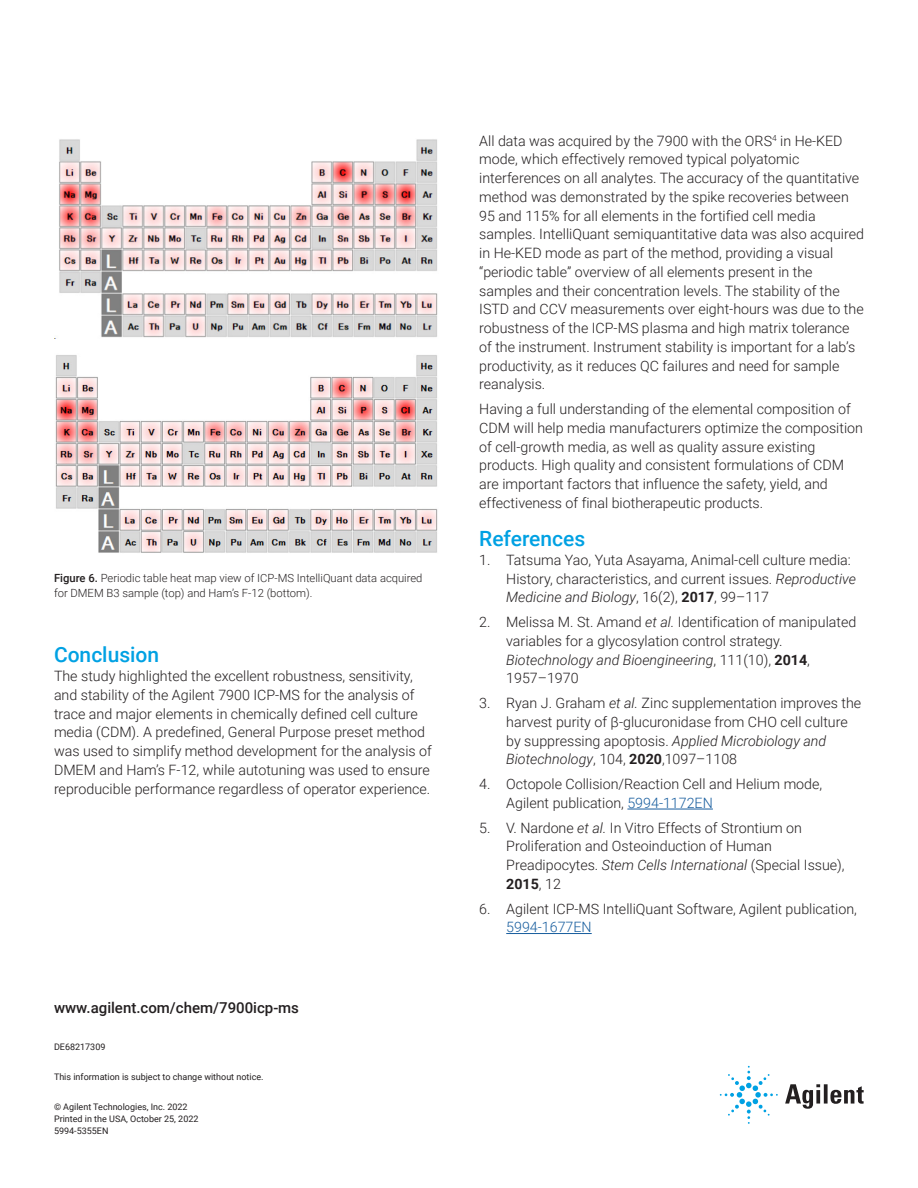
<style>
.page{position:relative;width:918px;height:1188px;background:#fff}
.page>*{position:absolute;margin:0;border:0;box-sizing:border-box;transform-origin:0 0}
.DATA_subhead_large_b{font:500 21px "Roboto";color:#00a1e3}
.DATA_url{font:500 15px "Roboto";color:#231f20}
.DATA_text_black{font:300 14.25px/18.8px "Roboto";color:#231f20}
.DATA_photo_caption{font:300 11.25px/15px "Roboto";color:#231f20}
.BROCHURE_Copyright{font:9px/12px "Roboto";color:#231f20}
.s1{font-weight:500}
.s2{font-style:italic}
.s3{font-weight:700}
.s4{color:#175d9e}
</style>
<div class="page">
<img style="left:54px;top:139px;width:384px;height:200px">
<img style="left:55px;top:355px;width:383px;height:198px">
<hr style="left:627px;top:809px;width:86px;height:1px;background:#175d9e">
<hr style="left:506px;top:933px;width:86px;height:1px;background:#175d9e">
<svg style="left:785px;top:1084px;width:79px;height:25px"></svg>
<svg style="left:720px;top:1066px;width:58px;height:58px"></svg>
<p class="DATA_photo_caption" style="left:54px;top:571px;width:370px"><span class="s1">Figure 6.</span> Periodic table heat map view of ICP-MS IntelliQuant data acquired for DMEM B3 sample (top) and Ham’s F-12 (bottom).</p>
<p class="DATA_subhead_large_b" style="left:54px;top:640px;width:107px">Conclusion</p>
<p class="DATA_text_black" style="left:54px;top:666px;width:380px">The study highlighted the excellent robustness, sensitivity, and stability of the Agilent 7900 ICP-MS for the analysis of trace and major elements in chemically defined cell culture media (CDM). A predefined, General Purpose preset method was used to simplify method development for the analysis of DMEM and Ham’s F-12, while autotuning was used to ensure reproducible performance regardless of operator experience.</p>
<p class="DATA_url" style="left:54px;top:997px;width:247px">www.agilent.com/chem/7900icp-ms</p>
<p class="BROCHURE_Copyright" style="left:54px;top:1040px;width:53px">DE68217309</p>
<p class="BROCHURE_Copyright" style="left:54px;top:1070px;width:211px">This information is subject to change without notice.</p>
<p class="BROCHURE_Copyright" style="left:54px;top:1100px;width:146px">© Agilent Technologies, Inc. 2022<br>Printed in the USA, October 25, 2022<br>5994-5355EN</p>
<p class="DATA_text_black" style="left:479px;top:131px;width:386px">All data was acquired by the 7900 with the ORS<sup>4</sup> in He-KED mode, which effectively removed typical polyatomic interferences on all analytes. The accuracy of the quantitative method was demonstrated by the spike recoveries between 95 and 115% for all elements in the fortified cell media samples. IntelliQuant semiquantitative data was also acquired in He-KED mode as part of the method, providing a visual “periodic table” overview of all elements present in the samples and their concentration levels. The stability of the ISTD and CCV measurements over eight-hours was due to the robustness of the ICP-MS plasma and high matrix tolerance of the instrument. Instrument stability is important for a lab’s productivity, as it reduces QC failures and need for sample reanalysis.</p>
<p class="DATA_text_black" style="left:479px;top:399px;width:385px">Having a full understanding of the elemental composition of CDM will help media manufacturers optimize the composition of cell-growth media, as well as quality assure existing products. High quality and consistent formulations of CDM are important factors that influence the safety, yield, and effectiveness of final biotherapeutic products.</p>
<p class="DATA_subhead_large_b" style="left:479px;top:524px;width:108px">References</p>
<p class="DATA_text_black" style="left:506px;top:550px;width:351px;text-indent:-27px">1. Tatsuma Yao, Yuta Asayama, Animal‐cell culture media:<br>History, characteristics, and current issues. <span class="s2">Reproductive<br>Medicine and Biology</span>, 16(2), <span class="s3">2017</span>, 99–117</p>
<p class="DATA_text_black" style="left:506px;top:612px;width:352px;text-indent:-27px">2. Melissa M. St. Amand <span class="s2">et al.</span> Identification of manipulated variables for a glycosylation control strategy.<br><span class="s2">Biotechnology and Bioengineering</span>, 111(10), <span class="s3">2014</span>, 1957–1970</p>
<p class="DATA_text_black" style="left:506px;top:693px;width:357px;text-indent:-27px">3. Ryan J. Graham <span class="s2">et al.</span> Zinc supplementation improves the harvest purity of β-glucuronidase from CHO cell culture by suppressing apoptosis. <span class="s2">Applied Microbiology and Biotechnology</span>, 104, <span class="s3">2020</span>,1097–1108</p>
<p class="DATA_text_black" style="left:506px;top:774px;width:318px;text-indent:-27px">4. Octopole Collision/Reaction Cell and Helium mode,<br>Agilent publication, <span class="s4">5994-1172EN</span></p>
<p class="DATA_text_black" style="left:506px;top:818px;width:340px;text-indent:-27px">5. V. Nardone <span class="s2">et al.</span> In Vitro Effects of Strontium on Proliferation and Osteoinduction of Human Preadipocytes. <span class="s2">Stem Cells International</span> (Special Issue), <span class="s3">2015</span>, 12</p>
<p class="DATA_text_black" style="left:506px;top:899px;width:352px;text-indent:-27px">6. Agilent ICP-MS IntelliQuant Software, Agilent publication,<br><span class="s4">5994-1677EN</span></p>
</div>
